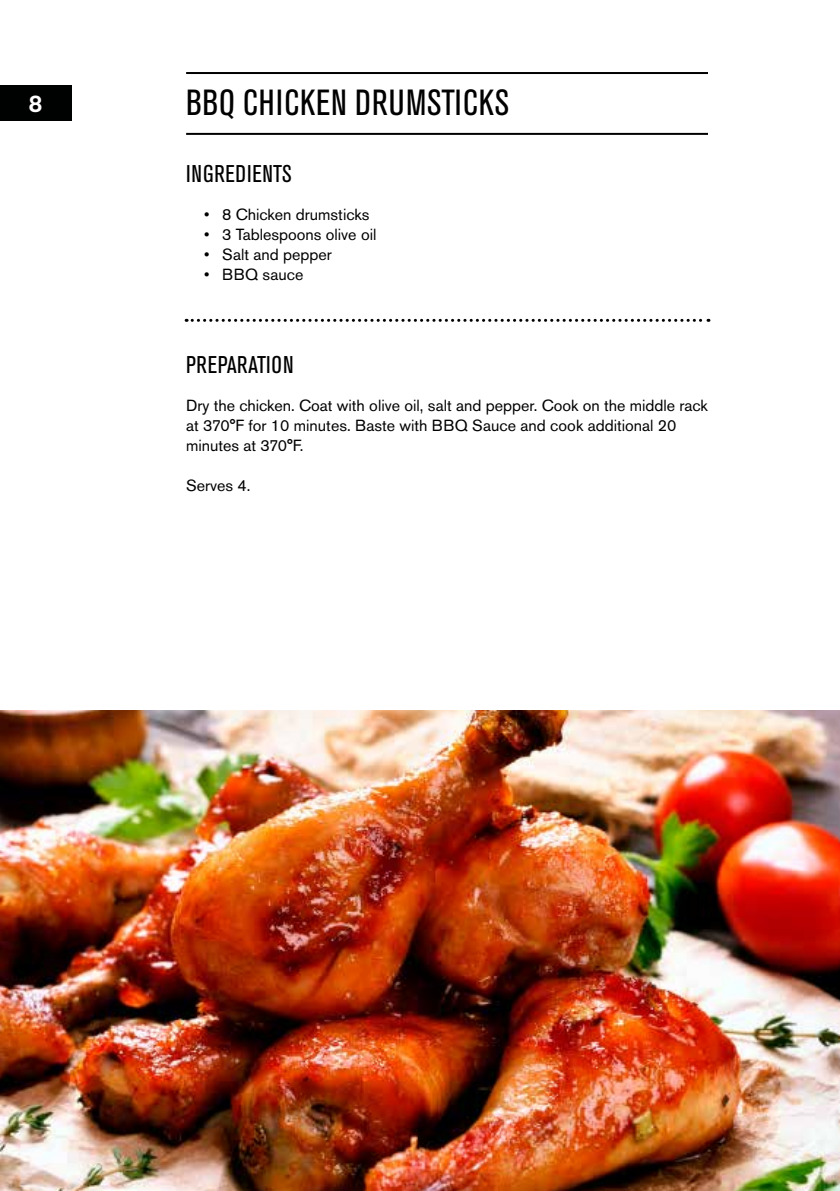
<style>
.page{position:relative;width:840px;height:1191px;background:#fff}
.page>*{position:absolute;margin:0;border:0;box-sizing:border-box;transform-origin:0 0}
.t1{font:condensed 36px "Akzidenz Grotesk BE";letter-spacing:.02em;color:#000}
.t2{font:condensed 24px "Akzidenz Grotesk BE";letter-spacing:.02em;color:#000}
.t3{font:500 24px "Akzidenz Grotesk BE";color:#fff}
.t4{font:16px/20px "Akzidenz Grotesk BE";color:#000}
</style>
<div class="page">
<hr style="left:186px;top:133px;width:521px;height:2px;background:#000">
<svg style="left:186px;top:319px;width:522px;height:3px"></svg>
<hr style="left:186px;top:72px;width:521px;height:2px;background:#000">
<img style="left:0;top:710px;width:839px;height:481px">
<div style="left:0;top:86px;width:71px;height:35px;background:#000101"></div>
<h2 class="t3" style="left:29px;top:88px;width:15px">8</h2>
<h1 class="t1" style="left:186px;top:82px;width:324px">BBQ CHICKEN DRUMSTICKS</h1>
<h2 class="t2" style="left:186px;top:160px;width:107px">INGREDIENTS</h2>
<p class="t4" style="left:204px;top:204px;width:167px">• 8 Chicken drumsticks</p>
<p class="t4" style="left:204px;top:224px;width:173px">• 3 Tablespoons olive oil</p>
<p class="t4" style="left:204px;top:244px;width:129px">• Salt and pepper</p>
<p class="t4" style="left:204px;top:264px;width:101px">• BBQ sauce</p>
<h2 class="t2" style="left:186px;top:351px;width:109px">PREPARATION</h2>
<p class="t4" style="left:186px;top:395px;width:523px">Dry the chicken. Coat with olive oil, salt and pepper. Cook on the middle rack at 370°F for 10 minutes. Baste with BBQ Sauce and cook additional 20 minutes at 370°F.</p>
<p class="t4" style="left:186px;top:475px;width:66px">Serves 4.</p>
</div>
